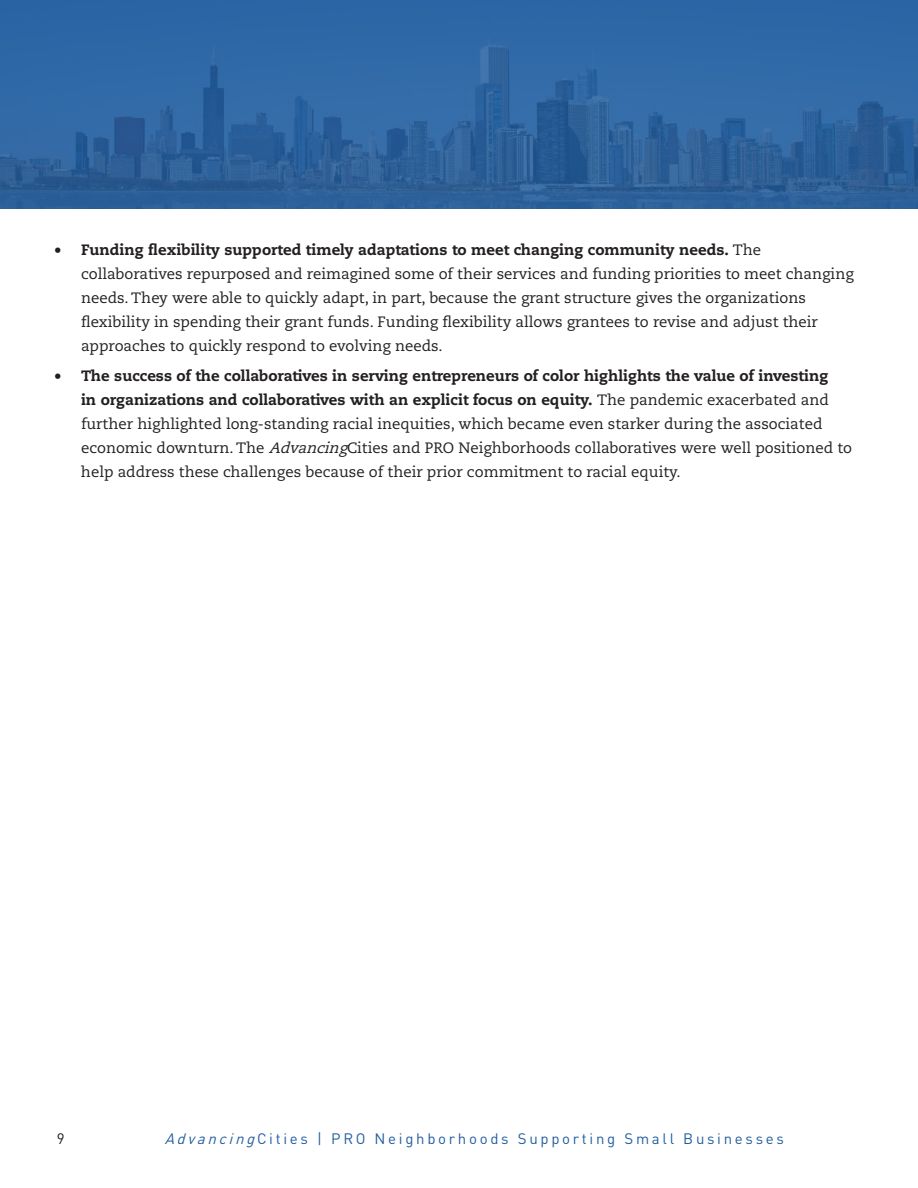
<style>
.page{position:relative;width:918px;height:1188px;background:#fff}
.page>*{position:absolute;margin:0;border:0;box-sizing:border-box;transform-origin:0 0}
.t1{font:15px/24px "Caecilia LT Std";color:#231f20}
.t2{font:15px "DIN Pro";letter-spacing:.18em;color:#225e9f}
.t3{font:15px "DIN Pro";color:#231f20}
.s1{font-family:"Calibri";font-weight:700}
.s2{font-weight:800}
.s3{font-style:italic}
</style>
<div class="page">
<img style="left:0;top:0;width:918px;height:208px">
<p class="t1" style="left:81px;top:238px;width:774px;text-indent:-27px"><span class="s1">•</span> <span class="s2">Funding flexibility supported timely adaptations to meet changing community needs.</span> The collaboratives repurposed and reimagined some of their services and funding priorities to meet changing needs. They were able to quickly adapt, in part, because the grant structure gives the organizations flexibility in spending their grant funds. Funding flexibility allows grantees to revise and adjust their approaches to quickly respond to evolving needs.</p>
<p class="t1" style="left:81px;top:364px;width:773px;text-indent:-27px"><span class="s1">•</span> <span class="s2">The success of the collaboratives in serving entrepreneurs of color highlights the value of investing<br>in organizations and collaboratives with an explicit focus on equity.</span> The pandemic exacerbated and further highlighted long-standing racial inequities, which became even starker during the associated economic downturn. The <span class="s3">Advancing</span>Cities and PRO Neighborhoods collaboratives were well positioned to help address these challenges because of their prior commitment to racial equity.</p>
<p class="t3" style="left:57px;top:1127px;width:9px">9</p>
<p class="t2" style="left:165px;top:1127px;width:621px"><span class="s3">Advancing</span>Cities | PRO Neighborhoods Supporting Small Businesses</p>
</div>
